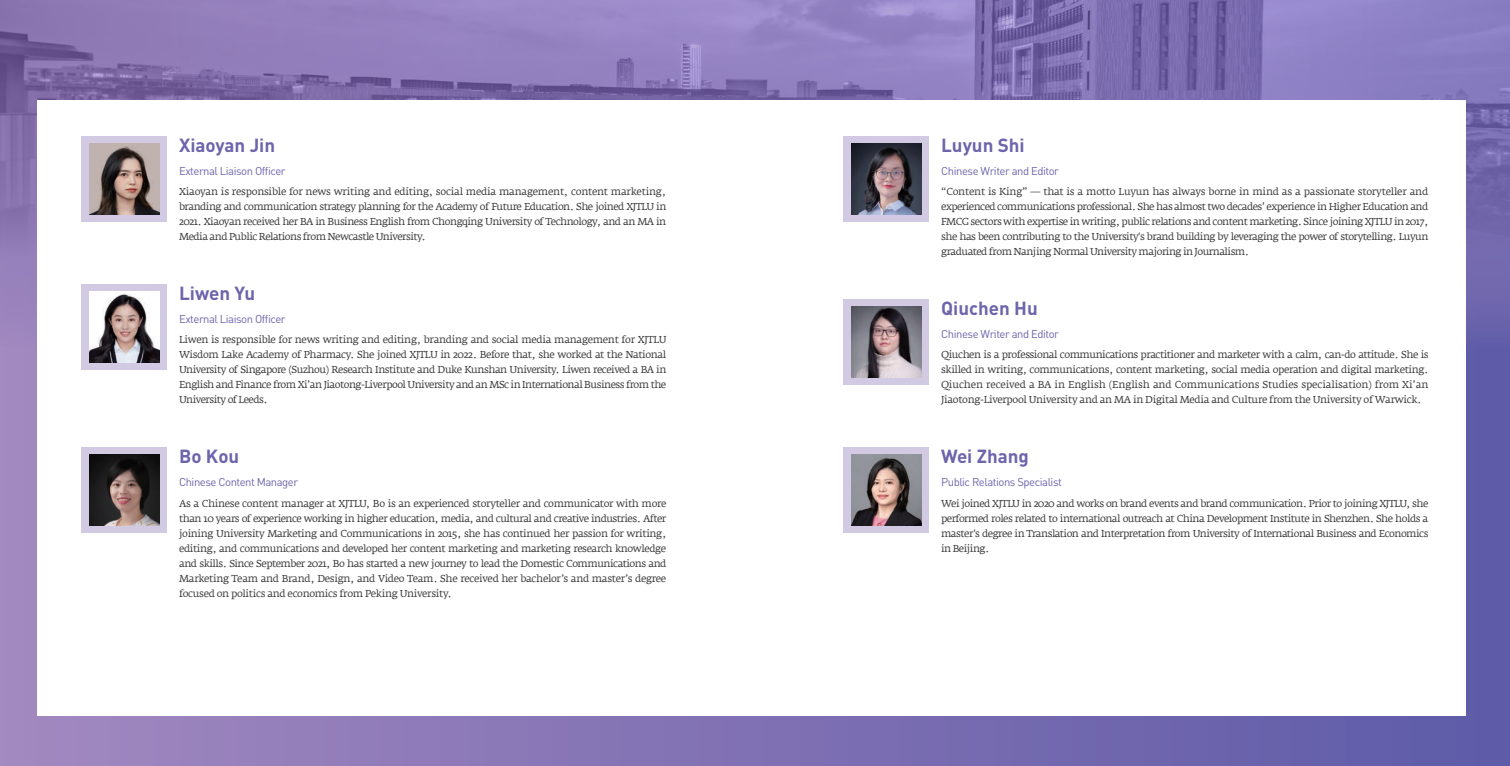
<style>
.page{position:relative;width:1510px;height:766px;background:#fff}
.page>*{position:absolute;margin:0;border:0;box-sizing:border-box;transform-origin:0 0}
.t1{font:700 18.75px "DIN";color:#6d64ac}
.t2{font:11.25px "DIN";letter-spacing:-.04em;color:#6d64ac}
.t3{font:10px/15px "Fedra Serif A";letter-spacing:-.055em;color:#3e3e3f;text-align:justify}
</style>
<div class="page">
<div style="left:0;top:0;width:1509px;height:765px;background:linear-gradient(to right,#a288bf,#5d5aa8)"></div>
<svg style="left:0;top:0;width:1509px;height:345px;background:#8777b6"></svg>
<div style="left:37px;top:100px;width:1428px;height:616px;background:#fff"></div>
<div style="left:81px;top:136px;width:86px;height:86px;background:#d1cae2"></div>
<img style="left:89px;top:143px;width:71px;height:71px">
<div style="left:81px;top:284px;width:86px;height:86px;background:#d1cae2"></div>
<img style="left:89px;top:292px;width:71px;height:70px">
<svg style="left:81px;top:447px;width:86px;height:86px;background:#c5bed4"></svg>
<img style="left:89px;top:455px;width:70px;height:70px">
<div style="left:843px;top:136px;width:86px;height:86px;background:#d1cae2"></div>
<img style="left:851px;top:143px;width:70px;height:71px">
<div style="left:843px;top:299px;width:86px;height:86px;background:#d1cae2"></div>
<img style="left:851px;top:306px;width:70px;height:71px">
<svg style="left:843px;top:447px;width:86px;height:86px;background:#c8c2d8"></svg>
<img style="left:851px;top:455px;width:70px;height:70px">
<h1 class="t1" style="left:179px;top:133px;width:98px">Xiaoyan Jin</h1>
<p class="t2" style="left:179px;top:164px;width:108px">External Liaison Officer</p>
<p class="t3" style="left:179px;top:184px;width:489px">Xiaoyan is responsible for news writing and editing, social media management, content marketing, branding and communication strategy planning for the Academy of Future Education. She joined XJTLU in 2021. Xiaoyan received her BA in Business English from Chongqing University of Technology, and an MA in Media and Public Relations from Newcastle University.</p>
<h1 class="t1" style="left:179px;top:281px;width:78px">Liwen Yu</h1>
<p class="t2" style="left:179px;top:312px;width:108px">External Liaison Officer</p>
<p class="t3" style="left:179px;top:332px;width:489px">Liwen is responsible for news writing and editing, branding and social media management for XJTLU Wisdom Lake Academy of Pharmacy. She joined XJTLU in 2022. Before that, she worked at the National University of Singapore (Suzhou) Research Institute and Duke Kunshan University. Liwen received a BA in English and Finance from Xi’an Jiaotong-Liverpool University and an MSc in International Business from the University of Leeds.</p>
<h1 class="t1" style="left:179px;top:444px;width:62px">Bo Kou</h1>
<p class="t2" style="left:179px;top:475px;width:121px">Chinese Content Manager</p>
<p class="t3" style="left:179px;top:495px;width:489px">As a Chinese content manager at XJTLU, Bo is an experienced storyteller and communicator with more than 10 years of experience working in higher education, media, and cultural and creative industries. After joining University Marketing and Communications in 2015, she has continued her passion for writing, editing, and communications and developed her content marketing and marketing research knowledge and skills. Since September 2021, Bo has started a new journey to lead the Domestic Communications and Marketing Team and Brand, Design, and Video Team. She received her bachelor’s and master’s degree focused on politics and economics from Peking University.</p>
<h1 class="t1" style="left:941px;top:133px;width:85px">Luyun Shi</h1>
<p class="t2" style="left:941px;top:164px;width:119px">Chinese Writer and Editor</p>
<p class="t3" style="left:941px;top:184px;width:489px">“Content is King” — that is a motto Luyun has always borne in mind as a passionate storyteller and experienced communications professional. She has almost two decades’ experience in Higher Education and FMCG sectors with expertise in writing, public relations and content marketing. Since joining XJTLU in 2017, she has been contributing to the University's brand building by leveraging the power of storytelling. Luyun graduated from Nanjing Normal University majoring in Journalism.</p>
<h1 class="t1" style="left:941px;top:296px;width:98px">Qiuchen Hu</h1>
<p class="t2" style="left:941px;top:327px;width:119px">Chinese Writer and Editor</p>
<p class="t3" style="left:941px;top:347px;width:489px">Qiuchen is a professional communications practitioner and marketer with a calm, can-do attitude. She is skilled in writing, communications, content marketing, social media operation and digital marketing.<br>Qiuchen received a BA in English (English and Communications Studies specialisation) from Xi’an Jiaotong-Liverpool University and an MA in Digital Media and Culture from the University of Warwick.</p>
<h1 class="t1" style="left:941px;top:444px;width:89px">Wei Zhang</h1>
<p class="t2" style="left:941px;top:475px;width:122px">Public Relations Specialist</p>
<p class="t3" style="left:941px;top:495px;width:489px">Wei joined XJTLU in 2020 and works on brand events and brand communication. Prior to joining XJTLU, she performed roles related to international outreach at China Development Institute in Shenzhen. She holds a master's degree in Translation and Interpretation from University of International Business and Economics in Beijing.</p>
</div>
